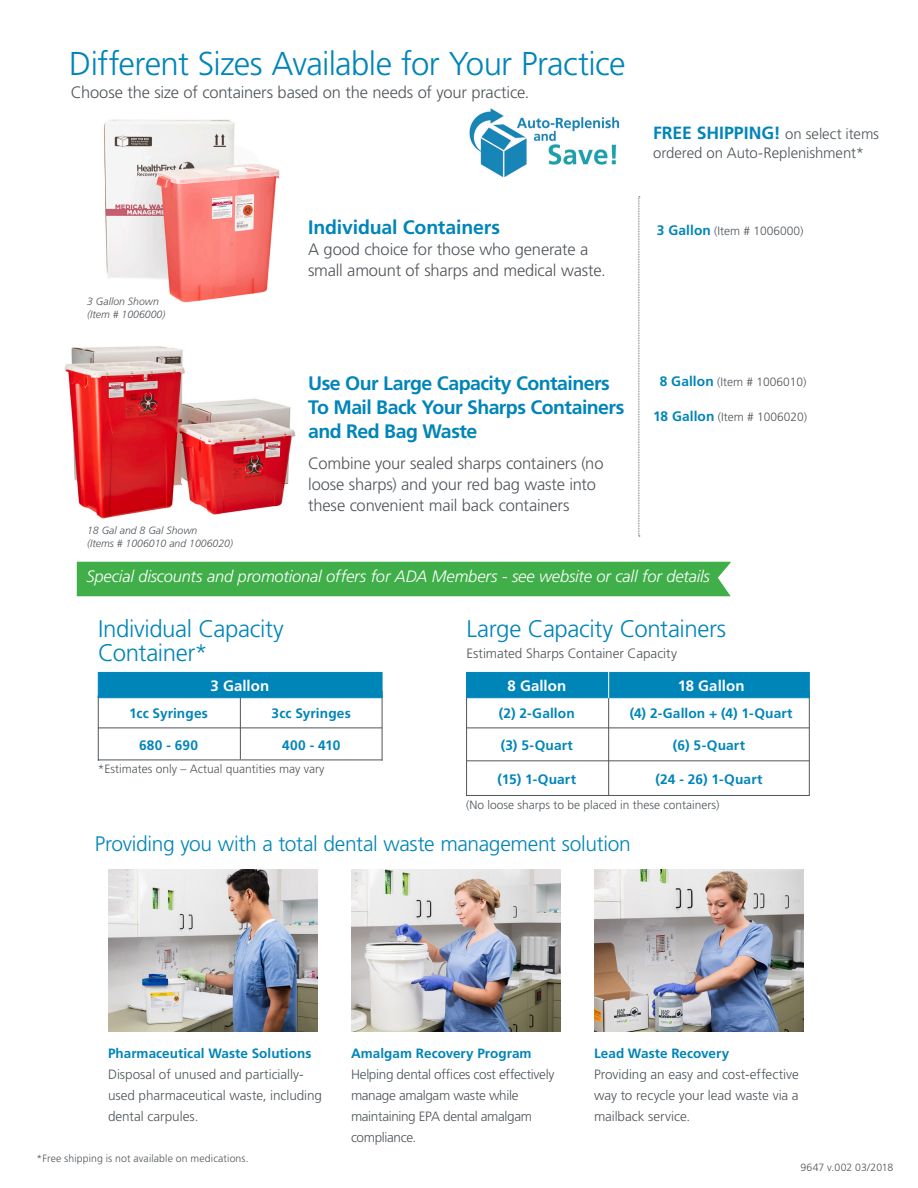
<style>
.page{position:relative;width:918px;height:1188px;background:#fff}
.page>*{position:absolute;margin:0;border:0;box-sizing:border-box;transform-origin:0 0}
.t1{font:300 33px "Frutiger LT Std";letter-spacing:-.02em;color:#0085b8}
.t2{font:300 24px "Frutiger LT Std";letter-spacing:-.015em;color:#0085b8}
.t3{font:300 21px "Frutiger LT Std";letter-spacing:-.015em;color:#0085b8}
.t4{font:700 19.5px/24px "Frutiger LT Std";letter-spacing:-.025em;color:#0085b8}
.t5{font:700 17.7px "Frutiger LT Std";color:#0085b8}
.t6{font:300 16.5px/21px "Frutiger LT Std";letter-spacing:-.01em;color:#50555a}
.t7{font:italic 300 16.5px "Frutiger LT Std";letter-spacing:-.01em;color:#fff}
.t8{font:300 15px "Frutiger LT Std";letter-spacing:-.005em;color:#50555a}
.t9{font:700 15px "Frutiger LT Std";letter-spacing:.005em;color:#fff}
.t10{font:700 13.65px "Frutiger LT Std";letter-spacing:.005em;color:#0085b8}
.t11{font:300 13.5px/21px "Frutiger LT Std";letter-spacing:-.005em;color:#50555a}
.t12{font:300 13.5px/21px "Frutiger LT Std";letter-spacing:-.025em;color:#50555a}
.t13{font:700 13.5px "Frutiger LT Std";letter-spacing:.005em;color:#0085b8}
.t14{font:300 12px "Frutiger LT Std";color:#50555a}
.t15{font:italic 300 10.5px "Frutiger LT Std";color:#50555a}
.t16{font:300 10.5px "Frutiger LT Std";letter-spacing:.01em;color:#50555a}
.s1{font-weight:300;font-size:15px;color:#50555a}
.s2{font-weight:700;font-size:13.65px;color:#0085b8}
</style>
<div class="page">
<img style="left:64px;top:346px;width:232px;height:173px">
<img style="left:108px;top:869px;width:209px;height:162px">
<img style="left:351px;top:869px;width:209px;height:162px">
<img style="left:594px;top:869px;width:209px;height:162px">
<img style="left:104px;top:119px;width:176px;height:184px">
<hr style="left:466px;top:727px;width:343px;height:1px;background:#50555a">
<hr style="left:98px;top:727px;width:284px;height:1px;background:#50555a">
<hr style="left:98px;top:759px;width:284px;height:1px;background:#50555a">
<hr style="left:466px;top:760px;width:343px;height:1px;background:#50555a">
<hr style="left:466px;top:795px;width:343px;height:1px;background:#50555a">
<hr style="left:466px;top:698px;width:1px;height:98px;background:#50555a">
<hr style="left:98px;top:695px;width:1px;height:66px;background:#50555a">
<hr style="left:608px;top:697px;width:1px;height:98px;background:#50555a">
<hr style="left:240px;top:697px;width:1px;height:62px;background:#50555a">
<hr style="left:809px;top:691px;width:1px;height:105px;background:#50555a">
<hr style="left:382px;top:691px;width:1px;height:70px;background:#50555a">
<div style="left:466px;top:672px;width:344px;height:26px;background:#0085b8;border:1px solid #0085b8"></div>
<div style="left:98px;top:672px;width:285px;height:26px;background:#0085b8;border:1px solid #0085b8"></div>
<svg style="left:608px;top:672px;width:1px;height:26px"></svg>
<svg style="left:639px;top:196px;width:1px;height:341px"></svg>
<div style="left:77px;top:562px;width:654px;height:34px;background:#40ae49"></div>
<img style="left:469px;top:108px;width:151px;height:69px">
<p class="t1" style="left:69px;top:45px;width:558px">Different Sizes Available for Your Practice</p>
<p class="t6" style="left:71px;top:82px;width:460px">Choose the size of containers based on the needs of your practice.</p>
<p class="t15" style="left:87px;top:296px;width:73px">3 Gallon Shown</p>
<p class="t15" style="left:87px;top:308px;width:80px">(Item # 1006000)</p>
<p class="t15" style="left:87px;top:525px;width:112px">18 Gal and 8 Gal Shown</p>
<p class="t15" style="left:87px;top:537px;width:147px">(Items # 1006010 and 1006020)</p>
<p class="t4" style="left:308px;top:215px;width:194px">Individual Containers</p>
<p class="t6" style="left:308px;top:239px;width:299px">A good choice for those who generate a small amount of sharps and medical waste.</p>
<p class="t4" style="left:308px;top:372px;width:318px">Use Our Large Capacity Containers<br>To Mail Back Your Sharps Containers and Red Bag Waste</p>
<p class="t6" style="left:308px;top:453px;width:297px">Combine your sealed sharps containers (no loose sharps) and your red bag waste into these convenient mail back containers</p>
<p class="t5" style="left:653px;top:123px;width:227px">FREE SHIPPING! <span class="s1">on select items</span></p>
<p class="t8" style="left:653px;top:144px;width:212px">ordered on Auto-Replenishment*</p>
<p class="t14" style="left:657px;top:224px;width:148px"><span class="s2">3 Gallon</span> (Item # 1006000)</p>
<p class="t14" style="left:660px;top:375px;width:148px"><span class="s2">8 Gallon</span> (Item # 1006010)</p>
<p class="t14" style="left:653px;top:410px;width:156px"><span class="s2">18 Gallon</span> (Item # 1006020)</p>
<p class="t7" style="left:86px;top:567px;width:625px">Special discounts and promotional offers for ADA Members - see website or call for details</p>
<p class="t2" style="left:98px;top:615px;width:187px">Individual Capacity</p>
<p class="t2" style="left:98px;top:639px;width:111px">Container*</p>
<p class="t2" style="left:466px;top:615px;width:261px">Large Capacity Containers</p>
<p class="t11" style="left:466px;top:643px;width:212px">Estimated Sharps Container Capacity</p>
<p class="t9" style="left:508px;top:677px;width:60px">8 Gallon</p>
<p class="t9" style="left:678px;top:677px;width:68px">18 Gallon</p>
<p class="t10" style="left:129px;top:705px;width:80px">1cc Syringes</p>
<p class="t10" style="left:499px;top:705px;width:77px">(2) 2-Gallon</p>
<p class="t10" style="left:139px;top:737px;width:61px">680 - 690</p>
<p class="t10" style="left:272px;top:705px;width:81px">3cc Syringes</p>
<p class="t10" style="left:630px;top:705px;width:164px">(4) 2-Gallon + (4) 1-Quart</p>
<p class="t10" style="left:282px;top:737px;width:60px">400 - 410</p>
<p class="t10" style="left:501px;top:737px;width:74px">(3) 5-Quart</p>
<p class="t10" style="left:498px;top:772px;width:80px">(15) 1-Quart</p>
<p class="t10" style="left:673px;top:737px;width:74px">(6) 5-Quart</p>
<p class="t10" style="left:656px;top:772px;width:108px">(24 - 26) 1-Quart</p>
<p class="t14" style="left:98px;top:762px;width:228px">*Estimates only – Actual quantities may vary</p>
<p class="t14" style="left:466px;top:798px;width:255px">(No loose sharps to be placed in these containers)</p>
<p class="t3" style="left:95px;top:831px;width:538px">Providing you with a total dental waste management solution</p>
<p class="t13" style="left:108px;top:1045px;width:205px">Pharmaceutical Waste Solutions</p>
<p class="t11" style="left:108px;top:1064px;width:216px">Disposal of unused and particially&shy;used pharmaceutical waste, including dental carpules.</p>
<p class="t16" style="left:37px;top:1152px;width:214px">*Free shipping is not available on medications.</p>
<p class="t13" style="left:351px;top:1045px;width:182px">Amalgam Recovery Program</p>
<p class="t12" style="left:351px;top:1064px;width:205px">Helping dental offices cost effectively manage amalgam waste while maintaining EPA dental amalgam compliance.</p>
<p class="t13" style="left:594px;top:1045px;width:137px">Lead Waste Recovery</p>
<p class="t11" style="left:594px;top:1064px;width:206px;text-align:justify">Providing an easy and cost-effective way to recycle your lead waste via a mailback service.</p>
<p class="t16" style="left:800px;top:1161px;width:94px">9647 v.002 03/2018</p>
</div>
